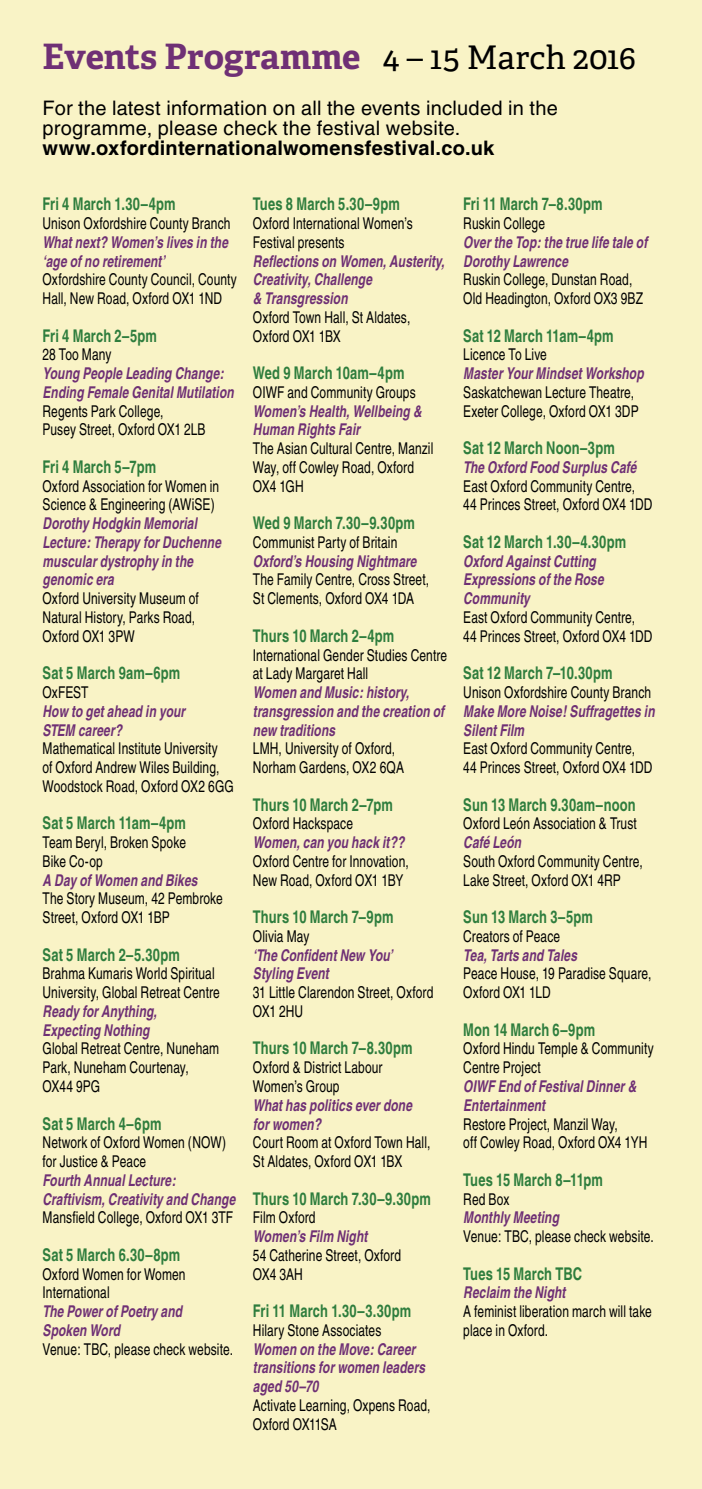
<style>
.page{position:relative;width:702px;height:1489px;background:#fff}
.page>*{position:absolute;margin:0;border:0;box-sizing:border-box;transform-origin:0 0}
.t1{font:700 35px "Adelle";letter-spacing:-.005em;color:#6f3075}
.t2{font:20px/20px "Helvetica";letter-spacing:.015em;color:#000}
.t3{font:700 20px "Helvetica";letter-spacing:.015em;color:#000}
.t4{font:700 condensed 17.5px "Helvetica";letter-spacing:.01em;color:#2e7d3d;scale:.9 1}
.t5{font:condensed 16.25px/18.8px "Helvetica";letter-spacing:.01em;color:#000;scale:.9 1}
.t6{font:italic 700 condensed 16.25px/18.8px "Helvetica";letter-spacing:.01em;color:#6f3075;scale:.9 1}
.s1{font-weight:400;font-size:32.5px;color:#000}
</style>
<div class="page">
<div style="left:0;top:0;width:702px;height:1488px;background:#f9f3c6"></div>
<h1 class="t1" style="left:43px;top:31px;width:595px">Events Programme <span class="s1">4 – 15 March 2016</span></h1>
<p class="t2" style="left:43px;top:98px;width:517px">For the latest information on all the events included in the programme, please check the festival website.</p>
<p class="t3" style="left:43px;top:135px;width:453px">www.oxfordinternationalwomensfestival.co.uk</p>
<p class="t4" style="left:43px;top:193px;width:149px">Fri 4 March 1.30–4pm</p>
<p class="t5" style="left:43px;top:214px;width:210px">Unison Oxfordshire County Branch</p>
<p class="t6" style="left:43px;top:232px;width:207px">What next? Women’s lives in the ‘age of no retirement’</p>
<p class="t5" style="left:43px;top:270px;width:217px">Oxfordshire County Council, County<br>Hall, New Road, Oxford OX1 1ND</p>
<p class="t4" style="left:43px;top:325px;width:129px">Fri 4 March 2–5pm</p>
<p class="t5" style="left:43px;top:345px;width:78px">28 Too Many</p>
<p class="t6" style="left:43px;top:364px;width:214px">Young People Leading Change:<br>Ending Female Genital Mutilation</p>
<p class="t5" style="left:43px;top:401px;width:183px">Regents Park College,<br>Pusey Street, Oxford OX1 2LB</p>
<p class="t4" style="left:43px;top:456px;width:128px">Fri 4 March 5–7pm</p>
<p class="t5" style="left:43px;top:476px;width:198px">Oxford Association for Women in<br>Science &amp; Engineering (AWiSE)</p>
<p class="t6" style="left:43px;top:514px;width:200px">Dorothy Hodgkin Memorial<br>Lecture: Therapy for Duchenne muscular dystrophy in the genomic era</p>
<p class="t5" style="left:43px;top:589px;width:175px">Oxford University Museum of<br>Natural History, Parks Road,<br>Oxford OX1 3PW</p>
<p class="t4" style="left:43px;top:662px;width:155px">Sat 5 March 9am–6pm</p>
<p class="t5" style="left:43px;top:683px;width:53px">OxFEST</p>
<p class="t6" style="left:43px;top:701px;width:160px">How to get ahead in your<br>STEM career?</p>
<p class="t5" style="left:43px;top:739px;width:214px">Mathematical Institute University<br>of Oxford Andrew Wiles Building,<br>Woodstock Road, Oxford OX2 6GG</p>
<p class="t4" style="left:43px;top:812px;width:161px">Sat 5 March 11am–4pm</p>
<p class="t5" style="left:43px;top:833px;width:161px">Team Beryl, Broken Spoke<br>Bike Co-op</p>
<p class="t6" style="left:43px;top:870px;width:174px">A Day of Women and Bikes</p>
<p class="t5" style="left:43px;top:889px;width:202px">The Story Museum, 42 Pembroke<br>Street, Oxford OX1 1BP</p>
<p class="t4" style="left:43px;top:943px;width:154px">Sat 5 March 2–5.30pm</p>
<p class="t5" style="left:43px;top:964px;width:198px">Brahma Kumaris World Spiritual<br>University, Global Retreat Centre</p>
<p class="t6" style="left:43px;top:1001px;width:128px">Ready for Anything,<br>Expecting Nothing</p>
<p class="t5" style="left:43px;top:1039px;width:198px">Global Retreat Centre, Nuneham<br>Park, Nuneham Courtenay,<br>OX44 9PG</p>
<p class="t4" style="left:43px;top:1112px;width:134px">Sat 5 March 4–6pm</p>
<p class="t5" style="left:43px;top:1133px;width:206px">Network of Oxford Women (NOW) for Justice &amp; Peace</p>
<p class="t6" style="left:43px;top:1170px;width:216px">Fourth Annual Lecture:<br>Craftivism, Creativity and Change</p>
<p class="t5" style="left:43px;top:1208px;width:213px">Mansfield College, Oxford OX1 3TF</p>
<p class="t4" style="left:43px;top:1243px;width:155px">Sat 5 March 6.30–8pm</p>
<p class="t5" style="left:43px;top:1264px;width:160px">Oxford Women for Women<br>International</p>
<p class="t6" style="left:43px;top:1301px;width:157px">The Power of Poetry and<br>Spoken Word</p>
<p class="t5" style="left:43px;top:1339px;width:213px">Venue: TBC, please check website.</p>
<p class="t4" style="left:253px;top:193px;width:165px">Tues 8 March 5.30–9pm</p>
<p class="t5" style="left:253px;top:214px;width:179px">Oxford International Women’s<br>Festival presents</p>
<p class="t6" style="left:253px;top:251px;width:214px">Reflections on Women, Austerity,<br>Creativity, Challenge<br>&amp; Transgression</p>
<p class="t5" style="left:253px;top:308px;width:176px">Oxford Town Hall, St Aldates,<br>Oxford OX1 1BX</p>
<p class="t4" style="left:253px;top:362px;width:170px">Wed 9 March 10am–4pm</p>
<p class="t5" style="left:253px;top:383px;width:182px">OIWF and Community Groups</p>
<p class="t6" style="left:253px;top:401px;width:189px">Women’s Health, Wellbeing &amp;<br>Human Rights Fair</p>
<p class="t5" style="left:253px;top:439px;width:202px">The Asian Cultural Centre, Manzil<br>Way, off Cowley Road, Oxford<br>OX4 1GH</p>
<p class="t4" style="left:253px;top:512px;width:182px">Wed 9 March 7.30–9.30pm</p>
<p class="t5" style="left:253px;top:533px;width:162px">Communist Party of Britain</p>
<p class="t6" style="left:253px;top:551px;width:183px">Oxford’s Housing Nightmare</p>
<p class="t5" style="left:253px;top:570px;width:197px">The Family Centre, Cross Street,<br>St Clements, Oxford OX4 1DA</p>
<p class="t4" style="left:253px;top:625px;width:158px">Thurs 10 March 2–4pm</p>
<p class="t5" style="left:253px;top:645px;width:217px">International Gender Studies Centre at Lady Margaret Hall</p>
<p class="t6" style="left:253px;top:682px;width:214px">Women and Music: history, transgression and the creation of new traditions</p>
<p class="t5" style="left:253px;top:739px;width:169px">LMH, University of Oxford,<br>Norham Gardens, OX2 6QA</p>
<p class="t4" style="left:253px;top:793px;width:157px">Thurs 10 March 2–7pm</p>
<p class="t5" style="left:253px;top:814px;width:113px">Oxford Hackspace</p>
<p class="t6" style="left:253px;top:832px;width:170px">Women, can you hack it??</p>
<p class="t5" style="left:253px;top:851px;width:175px">Oxford Centre for Innovation,<br>New Road, Oxford OX1 1BY</p>
<p class="t4" style="left:253px;top:906px;width:158px">Thurs 10 March 7–9pm</p>
<p class="t5" style="left:253px;top:926px;width:64px">Olivia May</p>
<p class="t6" style="left:253px;top:945px;width:157px">‘The Confident New You’<br>Styling Event</p>
<p class="t5" style="left:253px;top:983px;width:202px">31 Little Clarendon Street, Oxford<br>OX1 2HU</p>
<p class="t4" style="left:253px;top:1037px;width:179px">Thurs 10 March 7–8.30pm</p>
<p class="t5" style="left:253px;top:1058px;width:146px">Oxford &amp; District Labour<br>Women’s Group</p>
<p class="t6" style="left:253px;top:1095px;width:178px">What has politics ever done for women?</p>
<p class="t5" style="left:253px;top:1133px;width:199px">Court Room at Oxford Town Hall,<br>St Aldates, Oxford OX1 1BX</p>
<p class="t4" style="left:253px;top:1187px;width:199px">Thurs 10 March 7.30–9.30pm</p>
<p class="t5" style="left:253px;top:1208px;width:71px">Film Oxford</p>
<p class="t6" style="left:253px;top:1226px;width:129px">Women’s Film Night</p>
<p class="t5" style="left:253px;top:1245px;width:166px">54 Catherine Street, Oxford<br>OX4 3AH</p>
<p class="t4" style="left:253px;top:1300px;width:177px">Fri 11 March 1.30–3.30pm</p>
<p class="t5" style="left:253px;top:1320px;width:144px">Hilary Stone Associates</p>
<p class="t6" style="left:253px;top:1339px;width:193px">Women on the Move: Career transitions for women leaders aged 50–70</p>
<p class="t5" style="left:253px;top:1395px;width:199px">Activate Learning, Oxpens Road,<br>Oxford OX11SA</p>
<p class="t4" style="left:463px;top:193px;width:156px">Fri 11 March 7–8.30pm</p>
<p class="t5" style="left:463px;top:214px;width:92px">Ruskin College</p>
<p class="t6" style="left:463px;top:232px;width:206px">Over the Top: the true life tale of<br>Dorothy Lawrence</p>
<p class="t5" style="left:463px;top:270px;width:201px">Ruskin College, Dunstan Road,<br>Old Headington, Oxford OX3 9BZ</p>
<p class="t4" style="left:463px;top:325px;width:168px">Sat 12 March 11am–4pm</p>
<p class="t5" style="left:463px;top:345px;width:94px">Licence To Live</p>
<p class="t6" style="left:463px;top:364px;width:202px">Master Your Mindset Workshop</p>
<p class="t5" style="left:463px;top:383px;width:196px">Saskatchewan Lecture Theatre,<br>Exeter College, Oxford OX1 3DP</p>
<p class="t4" style="left:463px;top:437px;width:170px">Sat 12 March Noon–3pm</p>
<p class="t6" style="left:463px;top:457px;width:194px">The Oxford Food Surplus Café</p>
<p class="t5" style="left:463px;top:476px;width:212px">East Oxford Community Centre,<br>44 Princes Street, Oxford OX4 1DD</p>
<p class="t4" style="left:463px;top:531px;width:183px">Sat 12 March 1.30–4.30pm</p>
<p class="t6" style="left:463px;top:551px;width:157px">Oxford Against Cutting<br>Expressions of the Rose<br>Community</p>
<p class="t5" style="left:463px;top:608px;width:212px">East Oxford Community Centre,<br>44 Princes Street, Oxford OX4 1DD</p>
<p class="t4" style="left:463px;top:662px;width:167px">Sat 12 March 7–10.30pm</p>
<p class="t5" style="left:463px;top:683px;width:210px">Unison Oxfordshire County Branch</p>
<p class="t6" style="left:463px;top:701px;width:214px">Make More Noise! Suffragettes in<br>Silent Film</p>
<p class="t5" style="left:463px;top:739px;width:212px">East Oxford Community Centre,<br>44 Princes Street, Oxford OX4 1DD</p>
<p class="t4" style="left:463px;top:793px;width:193px">Sun 13 March 9.30am–noon</p>
<p class="t5" style="left:463px;top:814px;width:194px">Oxford León Association &amp; Trust</p>
<p class="t6" style="left:463px;top:832px;width:66px">Café León</p>
<p class="t5" style="left:463px;top:851px;width:201px">South Oxford Community Centre,<br>Lake Street, Oxford OX1 4RP</p>
<p class="t4" style="left:463px;top:906px;width:146px">Sun 13 March 3–5pm</p>
<p class="t5" style="left:463px;top:926px;width:109px">Creators of Peace</p>
<p class="t6" style="left:463px;top:945px;width:128px">Tea, Tarts and Tales</p>
<p class="t5" style="left:463px;top:964px;width:210px">Peace House, 19 Paradise Square,<br>Oxford OX1 1LD</p>
<p class="t4" style="left:463px;top:1018px;width:148px">Mon 14 March 6–9pm</p>
<p class="t5" style="left:463px;top:1039px;width:213px">Oxford Hindu Temple &amp; Community<br>Centre Project</p>
<p class="t6" style="left:463px;top:1076px;width:194px">OIWF End of Festival Dinner &amp;<br>Entertainment</p>
<p class="t5" style="left:463px;top:1114px;width:206px">Restore Project, Manzil Way,<br>off Cowley Road, Oxford OX4 1YH</p>
<p class="t4" style="left:463px;top:1168px;width:157px">Tues 15 March 8–11pm</p>
<p class="t5" style="left:463px;top:1189px;width:53px">Red Box</p>
<p class="t6" style="left:463px;top:1207px;width:108px">Monthly Meeting</p>
<p class="t5" style="left:463px;top:1226px;width:213px">Venue: TBC, please check website.</p>
<p class="t4" style="left:463px;top:1262px;width:134px">Tues 15 March TBC</p>
<p class="t6" style="left:463px;top:1282px;width:115px">Reclaim the Night</p>
<p class="t5" style="left:463px;top:1301px;width:211px">A feminist liberation march will take place in Oxford.</p>
</div>
